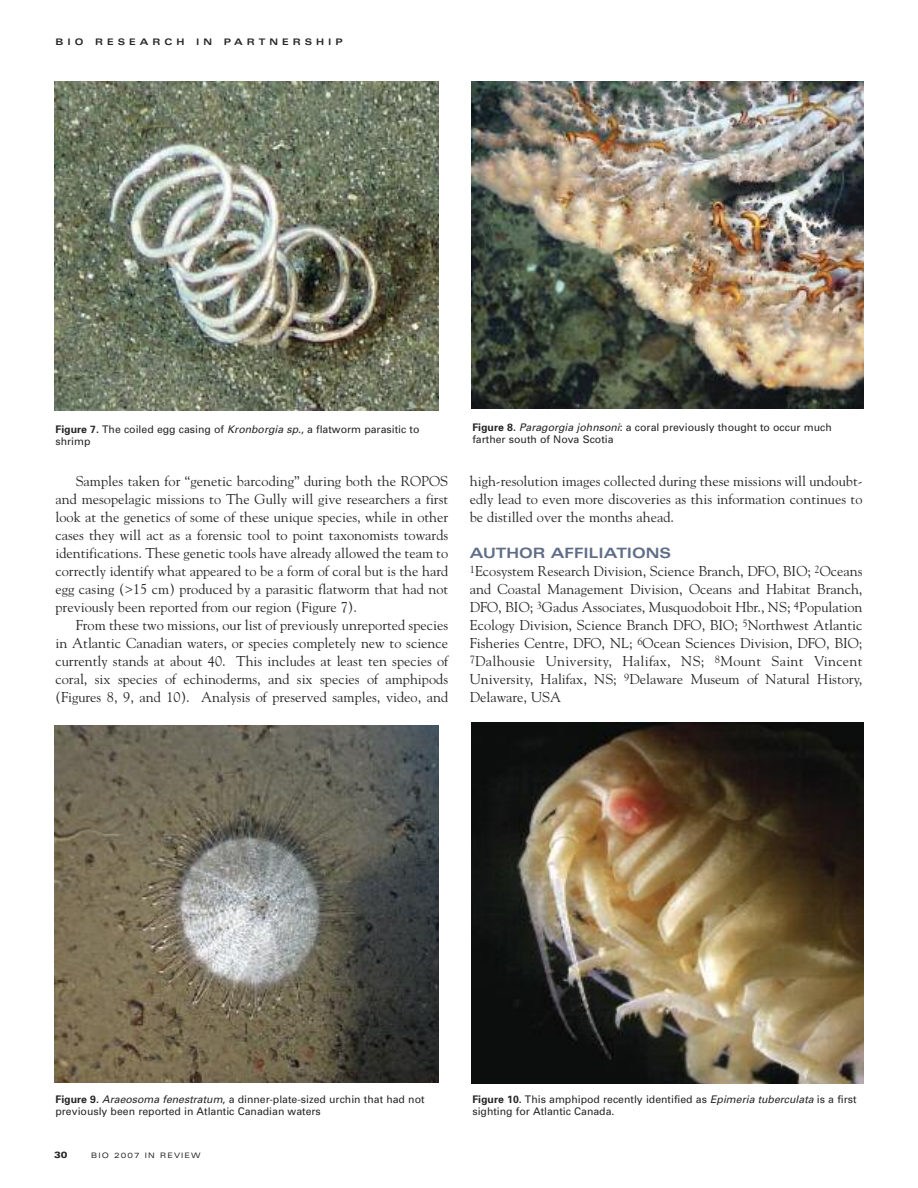
<style>
.page{position:relative;width:918px;height:1188px;background:#fff}
.page>*{position:absolute;margin:0;border:0;box-sizing:border-box;transform-origin:0 0}
.t1{font:14.25px/18px "Goudy";color:#272627;text-align:justify}
.t2{font:700 expanded 14.25px "Univers";color:#5f6d86}
.t3{font:10.5px/12px "Univers";color:#272627}
.t4{font:700 expanded 9px "Univers";letter-spacing:.445em;color:#272627}
.t5{font:900 expanded 9px "Univers";color:#272627}
.t6{font:expanded 7.5px "Univers";letter-spacing:.15em;color:#272627}
.s1{font-weight:700}
.s2{font-style:italic}
</style>
<div class="page">
<img style="left:55px;top:81px;width:384px;height:329px">
<img style="left:472px;top:81px;width:392px;height:327px">
<img style="left:55px;top:725px;width:384px;height:358px">
<img style="left:472px;top:722px;width:392px;height:362px">
<p class="t4" style="left:56px;top:39px;width:29px">BIO</p>
<p class="t4" style="left:95px;top:39px;width:91px">RESEARCH</p>
<p class="t4" style="left:196px;top:39px;width:17px">I N</p>
<p class="t4" style="left:224px;top:39px;width:120px">PARTNERSHIP</p>
<p class="t3" style="left:56px;top:424px;width:365px"><span class="s1">Figure 7.</span> The coiled egg casing of <span class="s2">Kronborgia sp.</span>, a flatworm parasitic to shrimp</p>
<p class="t3" style="left:472px;top:422px;width:361px"><span class="s1">Figure 8.</span> <span class="s2">Paragorgia johnsoni</span>: a coral previously thought to occur much farther south of Nova Scotia</p>
<p class="t1" style="left:56px;top:472px;width:394px;text-indent:20px">Samples taken for “genetic barcoding” during both the ROPOS and mesopelagic missions to The Gully will give researchers a first look at the genetics of some of these unique species, while in other cases they will act as a forensic tool to point taxonomists towards identifications. These genetic tools have already allowed the team to correctly identify what appeared to be a form of coral but is the hard egg casing (&gt;15 cm) produced by a parasitic flatworm that had not previously been reported from our region (Figure 7).</p>
<p class="t1" style="left:55px;top:616px;width:394px;text-indent:20px">From these two missions, our list of previously unreported species in Atlantic Canadian waters, or species completely new to science currently stands at about 40. This includes at least ten species of coral, six species of echinoderms, and six species of amphipods (Figures 8, 9, and 10). Analysis of preserved samples, video, and</p>
<p class="t1" style="left:470px;top:472px;width:394px">high-resolution images collected during these missions will undoubt&shy;edly lead to even more discoveries as this information continues to be distilled over the months ahead.</p>
<p class="t2" style="left:470px;top:548px;width:203px">AUTHOR AFFILIATIONS</p>
<p class="t1" style="left:470px;top:562px;width:394px"><sup>1</sup>Ecosystem Research Division, Science Branch, DFO, BIO; <sup>2</sup>Oceans and Coastal Management Division, Oceans and Habitat Branch, DFO, BIO; <sup>3</sup>Gadus Associates, Musquodoboit Hbr., NS; <sup>4</sup>Population Ecology Division, Science Branch DFO, BIO; <sup>5</sup>Northwest Atlantic Fisheries Centre, DFO, NL; <sup>6</sup>Ocean Sciences Division, DFO, BIO; <sup>7</sup>Dalhousie University, Halifax, NS; <sup>8</sup>Mount Saint Vincent University, Halifax, NS; <sup>9</sup>Delaware Museum of Natural History, Delaware, USA</p>
<p class="t3" style="left:55px;top:1094px;width:371px"><span class="s1">Figure 9.</span> <span class="s2">Araeosoma fenestratum</span>, a dinner-plate-sized urchin that had not previously been reported in Atlantic Canadian waters</p>
<p class="t3" style="left:472px;top:1094px;width:386px"><span class="s1">Figure 10.</span> This amphipod recently identified as <span class="s2">Epimeria tuberculata</span> is a first sighting for Atlantic Canada.</p>
<p class="t5" style="left:54px;top:1152px;width:15px">30</p>
<p class="t6" style="left:91px;top:1153px;width:111px">BIO 2007 IN REVIEW</p>
</div>
